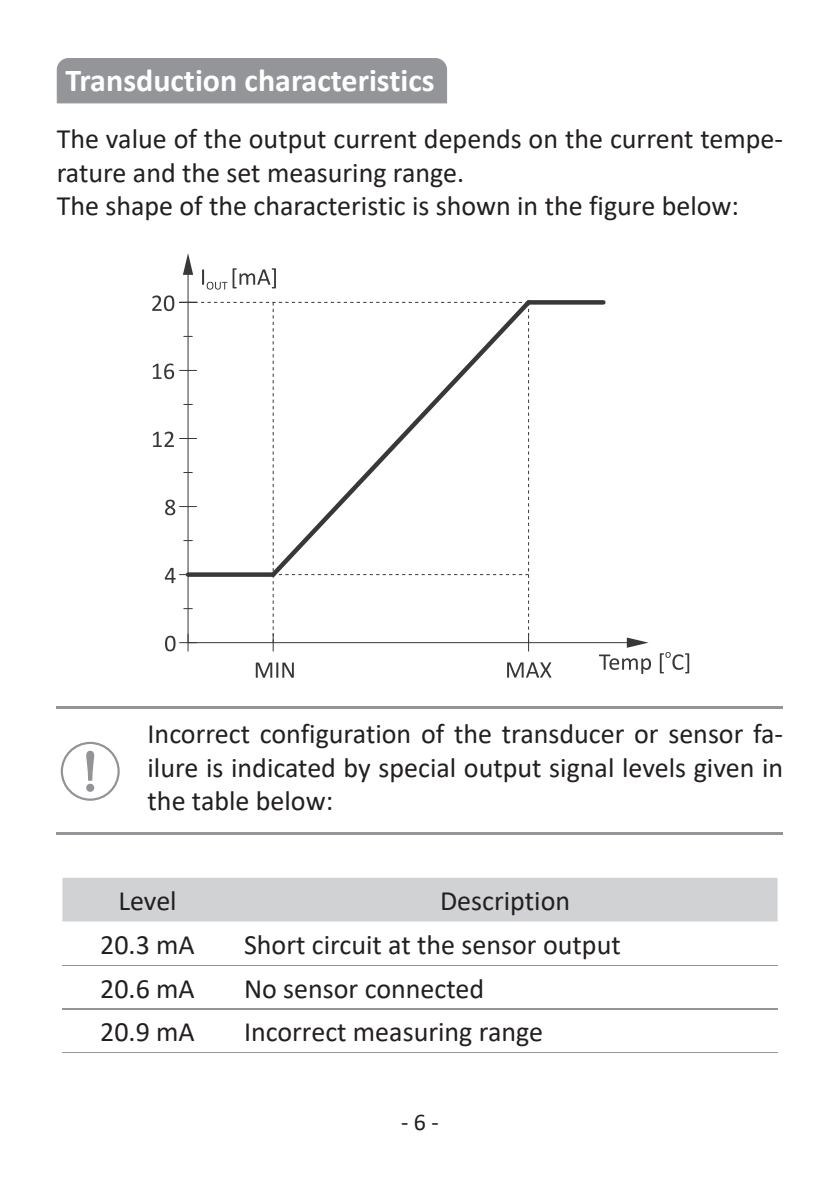
<style>
.page{position:relative;width:840px;height:1191px;background:#fff}
.page>*{position:absolute;margin:0;border:0;box-sizing:border-box;transform-origin:0 0}
.t1{font:700 32px "Calibri";color:#fff}
.t2{font:28px/33.6px "Calibri";color:#231f20}
.t3{font:24px "Calibri";color:#231f20}
</style>
<div class="page">
<hr style="left:57px;top:707px;width:725px;height:2px;background:#939598">
<hr style="left:57px;top:833px;width:725px;height:2px;background:#939598">
<hr style="left:188px;top:642px;width:446px;height:1px;background:#383839">
<hr style="left:187px;top:264px;width:2px;height:378px;background:#383839">
<svg style="left:255px;top:662px;width:39px;height:16px"></svg>
<svg style="left:507px;top:662px;width:44px;height:15px"></svg>
<div style="left:528px;top:300px;width:75px;height:5px;background:#383839"></div>
<svg style="left:599px;top:654px;width:51px;height:20px"></svg>
<svg style="left:659px;top:652px;width:29px;height:21px"></svg>
<svg style="left:202px;top:268px;width:74px;height:21px"></svg>
<svg style="left:152px;top:295px;width:377px;height:356px"></svg>
<svg style="left:183px;top:253px;width:10px;height:22px"></svg>
<svg style="left:626px;top:637px;width:22px;height:11px"></svg>
<div style="left:62px;top:878px;width:715px;height:43px;background:#d1d2d4"></div>
<hr style="left:62px;top:964px;width:170px;height:1px;background:#939598">
<hr style="left:232px;top:964px;width:545px;height:1px;background:#939598">
<hr style="left:62px;top:1008px;width:170px;height:1px;background:#939598">
<hr style="left:232px;top:1008px;width:545px;height:1px;background:#939598">
<hr style="left:62px;top:1052px;width:170px;height:1px;background:#939598">
<hr style="left:232px;top:1052px;width:545px;height:1px;background:#939598">
<div style="left:57px;top:58px;width:390px;height:45px;background:#939598"></div>
<div style="left:61px;top:742px;width:59px;height:58px;border:2px solid #919396;border-radius:50%"></div>
<svg style="left:86px;top:750px;width:9px;height:42px"></svg>
<p class="t1" style="left:65px;top:58px;width:370px">Transduction characteristics</p>
<p class="t2" style="left:57px;top:121px;width:727px">The value of the output current depends on the current tempe&shy;rature and the set measuring range.<br>The shape of the characteristic is shown in the figure below:</p>
<p class="t2" style="left:147px;top:716px;width:636px;text-align:justify">Incorrect configuration of the transducer or sensor fa&shy;ilure is indicated by special output signal levels given in the table below:</p>
<p class="t2" style="left:118px;top:883px;width:60px">Level</p>
<p class="t2" style="left:440px;top:883px;width:131px">Description</p>
<p class="t2" style="left:100px;top:927px;width:96px">20.3 mA</p>
<p class="t2" style="left:244px;top:927px;width:378px">Short circuit at the sensor output</p>
<p class="t2" style="left:100px;top:970px;width:96px">20.6 mA</p>
<p class="t2" style="left:244px;top:970px;width:241px">No sensor connected</p>
<p class="t2" style="left:100px;top:1014px;width:96px">20.9 mA</p>
<p class="t2" style="left:244px;top:1014px;width:300px">Incorrect measuring range</p>
<p class="t3" style="left:401px;top:1105px;width:39px">- 6 -</p>
</div>
